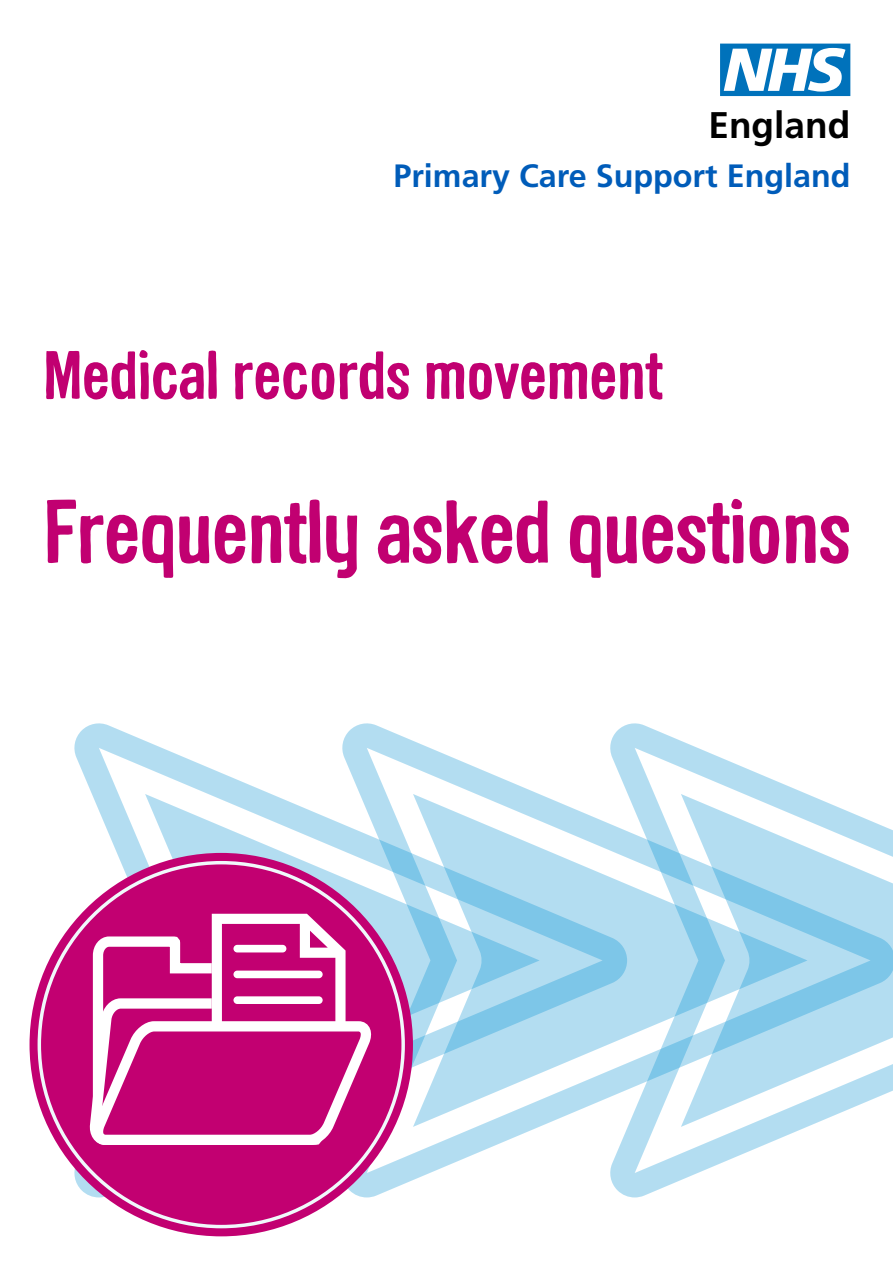
<style>
.page{position:relative;width:893px;height:1263px;background:#fff}
.page>*{position:absolute;margin:0;border:0;box-sizing:border-box;transform-origin:0 0}
.Heading{font:700 87px "Sini";letter-spacing:-.025em;color:#c10071}
.t1{font:700 66.45px "Sini";letter-spacing:-.02em;color:#c10071}
.t2{font:700 37.05px "Frutiger";color:#000}
.t3{font:700 32.25px "Frutiger LT";color:#005cb9}
</style>
<div class="page">
<svg style="left:720px;top:44px;width:130px;height:52px"></svg>
<svg style="left:72px;top:723px;width:536px;height:474px"></svg>
<svg style="left:608px;top:723px;width:285px;height:474px;fill:#b3ddf1"></svg>
<div style="left:30px;top:853px;width:383px;height:383px;background:#c20071;border-radius:50%"></div>
<svg style="left:83px;top:914px;width:298px;height:236px"></svg>
<p class="t2" style="left:708px;top:103px;width:143px">England</p>
<p class="t3" style="left:393px;top:157px;width:459px">Primary Care Support England</p>
<p class="t1" style="left:43px;top:333px;width:622px">Medical records movement</p>
<p class="Heading" style="left:43px;top:477px;width:811px">Frequently asked questions</p>
</div>
